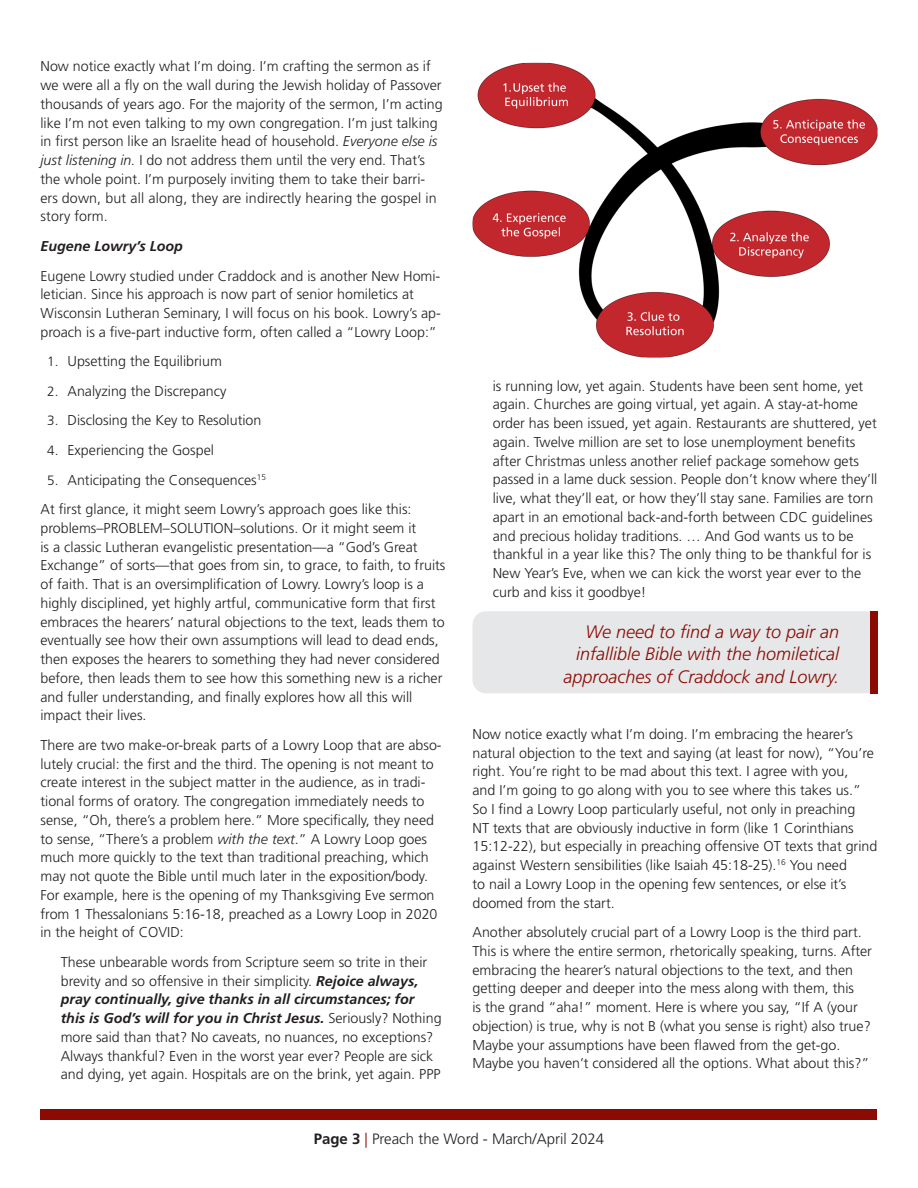
<style>
.page{position:relative;width:918px;height:1188px;background:#fff}
.page>*{position:absolute;margin:0;border:0;box-sizing:border-box;transform-origin:0 0}
.t1{font:italic 300 18px/22.5px "Frutiger LT Std";color:#8b0a02;text-align:right}
.t2{font:300 15px "Frutiger LT Std";color:#231f20}
._9_5_Body_Text{font:300 14.25px/18.8px "Frutiger LT Std";color:#231f20}
._9_5_Body_Text-2{font:italic 700 14.25px "Frutiger LT Std";color:#231f20}
.s1{font-style:italic}
.s2{font-size:13.5px}
.s3{font-weight:700;font-style:italic}
.s4{font-weight:700}
.s5{color:#8b0a02}
</style>
<div class="page">
<div style="left:40px;top:1109px;width:838px;height:11px;background:#8b0a02"></div>
<img style="left:472px;top:63px;width:406px;height:295px">
<div style="left:472px;top:611px;width:398px;height:82px;background:#e6e7e9"></div>
<div style="left:870px;top:611px;width:8px;height:82px;background:#8b0a02"></div>
<p class="_9_5_Body_Text" style="left:40px;top:57px;width:404px">Now notice exactly what I’m doing. I’m crafting the sermon as if we were all a fly on the wall during the Jewish holiday of Passover thousands of years ago. For the majority of the sermon, I’m acting like I’m not even talking to my own congregation. I’m just talking in first person like an Israelite head of household. <span class="s1">Everyone else is just listening in.</span> I do not address them until the very end. That’s the whole point. I’m purposely inviting them to take their barri&shy;ers down, but all along, they are indirectly hearing the gospel in story form.</p>
<p class="_9_5_Body_Text-2" style="left:40px;top:238px;width:144px">Eugene Lowry’s Loop</p>
<p class="_9_5_Body_Text" style="left:40px;top:266px;width:402px">Eugene Lowry studied under Craddock and is another New Homi&shy;letician. Since his approach is now part of senior homiletics at Wisconsin Lutheran Seminary, I will focus on his book. Lowry’s ap&shy;proach is a five-part inductive form, often called a “Lowry Loop:”</p>
<p class="_9_5_Body_Text" style="left:47px;top:352px;width:176px"><span class="s2">1.</span> Upsetting the Equilibrium</p>
<p class="_9_5_Body_Text" style="left:47px;top:382px;width:181px"><span class="s2">2.</span> Analyzing the Discrepancy</p>
<p class="_9_5_Body_Text" style="left:47px;top:411px;width:216px"><span class="s2">3.</span> Disclosing the Key to Resolution</p>
<p class="_9_5_Body_Text" style="left:47px;top:441px;width:168px"><span class="s2">4.</span> Experiencing the Gospel</p>
<p class="_9_5_Body_Text" style="left:47px;top:470px;width:220px"><span class="s2">5.</span> Anticipating the Consequences<sup>15</sup></p>
<p class="_9_5_Body_Text" style="left:40px;top:500px;width:406px">At first glance, it might seem Lowry’s approach goes like this: problems–PROBLEM–SOLUTION–solutions. Or it might seem it<br>is a classic Lutheran evangelistic presentation—a “God’s Great Exchange” of sorts—that goes from sin, to grace, to faith, to fruits of faith. That is an oversimplification of Lowry. Lowry’s loop is a highly disciplined, yet highly artful, communicative form that first embraces the hearers’ natural objections to the text, leads them to eventually see how their own assumptions will lead to dead ends, then exposes the hearers to something they had never considered before, then leads them to see how this something new is a richer and fuller understanding, and finally explores how all this will impact their lives.</p>
<p class="_9_5_Body_Text" style="left:40px;top:736px;width:403px">There are two make-or-break parts of a Lowry Loop that are abso&shy;lutely crucial: the first and the third. The opening is not meant to create interest in the subject matter in the audience, as in tradi&shy;tional forms of oratory. The congregation immediately needs to sense, “Oh, there’s a problem here.” More specifically, they need to sense, “There’s a problem <span class="s1">with the text</span>.” A Lowry Loop goes much more quickly to the text than traditional preaching, which may not quote the Bible until much later in the exposition/body.<br>For example, here is the opening of my Thanksgiving Eve sermon from 1 Thessalonians 5:16-18, preached as a Lowry Loop in 2020 in the height of COVID:</p>
<p class="_9_5_Body_Text" style="left:61px;top:953px;width:382px">These unbearable words from Scripture seem so trite in their brevity and so offensive in their simplicity. <span class="s3">Rejoice always, pray continually, give thanks in all circumstances; for this is God’s will for you in Christ Jesus.</span> Seriously? Nothing more said than that? No caveats, no nuances, no exceptions?<br>Always thankful? Even in the worst year ever? People are sick and dying, yet again. Hospitals are on the brink, yet again. PPP</p>
<p class="_9_5_Body_Text" style="left:493px;top:376px;width:386px">is running low, yet again. Students have been sent home, yet again. Churches are going virtual, yet again. A stay-at-home order has been issued, yet again. Restaurants are shuttered, yet again. Twelve million are set to lose unemployment benefits after Christmas unless another relief package somehow gets passed in a lame duck session. People don’t know where they’ll live, what they’ll eat, or how they’ll stay sane. Families are torn apart in an emotional back-and-forth between CDC guidelines and precious holiday traditions. … And God wants us to be thankful in a year like this? The only thing to be thankful for is New Year’s Eve, when we can kick the worst year ever to the curb and kiss it goodbye!</p>
<p class="t1" style="left:563px;top:621px;width:277px">We need to find a way to pair an infallible Bible with the homiletical approaches of Craddock and Lowry.</p>
<p class="_9_5_Body_Text" style="left:472px;top:725px;width:406px">Now notice exactly what I’m doing. I’m embracing the hearer’s natural objection to the text and saying (at least for now), “You’re right. You’re right to be mad about this text. I agree with you,<br>and I’m going to go along with you to see where this takes us.” So I find a Lowry Loop particularly useful, not only in preaching<br>NT texts that are obviously inductive in form (like 1 Corinthians 15:12-22), but especially in preaching offensive OT texts that grind against Western sensibilities (like Isaiah 45:18-25).<sup>16</sup> You need<br>to nail a Lowry Loop in the opening few sentences, or else it’s doomed from the start.</p>
<p class="_9_5_Body_Text" style="left:472px;top:923px;width:401px">Another absolutely crucial part of a Lowry Loop is the third part.<br>This is where the entire sermon, rhetorically speaking, turns. After embracing the hearer’s natural objections to the text, and then getting deeper and deeper into the mess along with them, this<br>is the grand “aha!” moment. Here is where you say, “If A (your objection) is true, why is not B (what you sense is right) also true?<br>Maybe your assumptions have been flawed from the get-go.<br>Maybe you haven’t considered all the options. What about this?”</p>
<p class="t2" style="left:314px;top:1130px;width:292px"><span class="s4">Page 3</span> <span class="s5">|</span> Preach the Word - March/April 2024</p>
</div>
